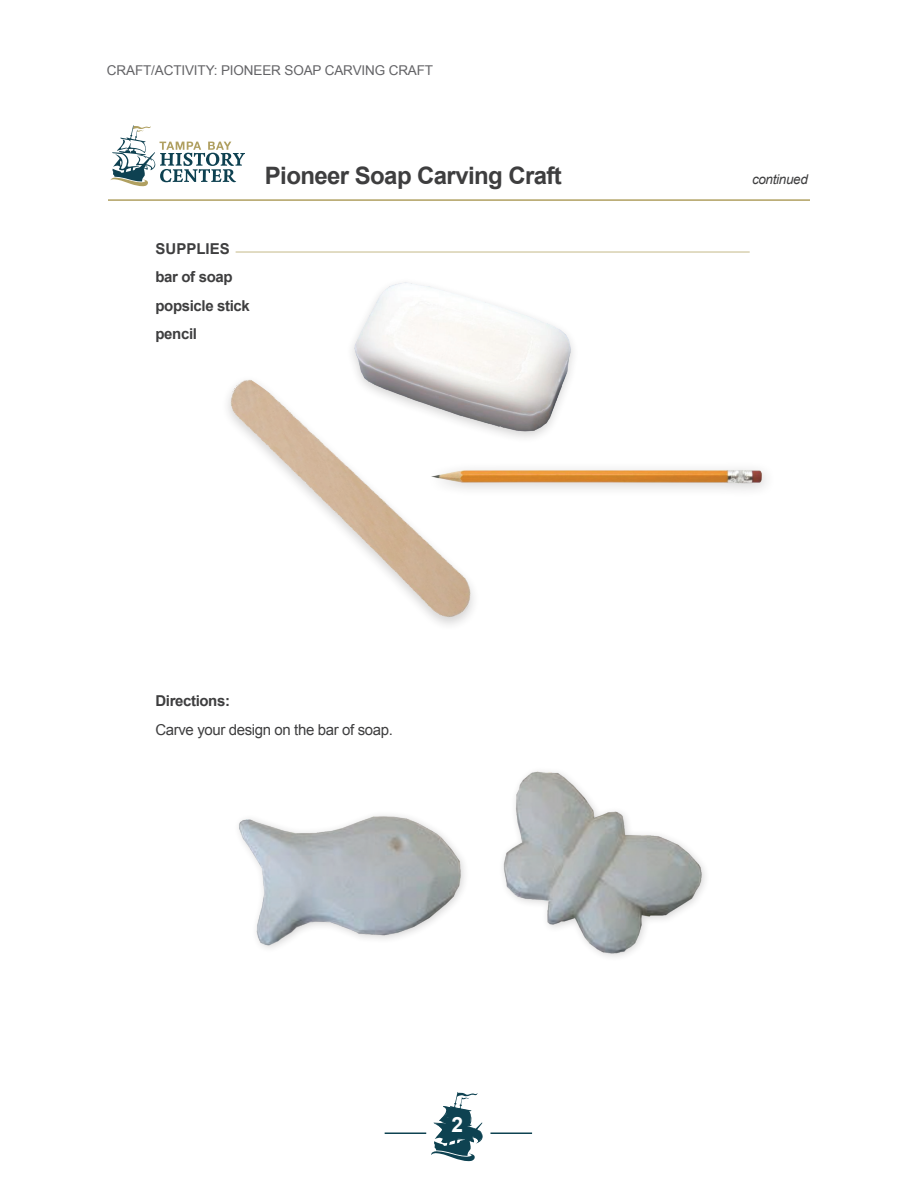
<style>
.page{position:relative;width:918px;height:1188px;background:#fff}
.page>*{position:absolute;margin:0;border:0;box-sizing:border-box;transform-origin:0 0}
.t1{font:700 24px "Arial";letter-spacing:-.025em;color:#3e3e3f}
.t2{font:700 21px "Arial";color:#fff}
.t3{font:700 15px/28.5px "Arial";letter-spacing:-.025em;color:#3e3e3f}
.t4{font:15px "Arial";letter-spacing:-.025em;color:#3e3e3f}
.t5{font:13.5px "Arial";letter-spacing:-.01em;color:#636366}
.t6{font:italic 13.5px "Arial";letter-spacing:-.025em;color:#3e3e3f}
</style>
<div class="page">
<svg style="left:431px;top:1092px;width:52px;height:69px"></svg>
<hr style="left:490px;top:1132px;width:42px;height:2px;background:#0e4251">
<hr style="left:385px;top:1132px;width:41px;height:2px;background:#0e4251">
<svg style="left:111px;top:125px;width:134px;height:61px"></svg>
<hr style="left:108px;top:199px;width:702px;height:2px;background:#b0a061">
<img style="left:504px;top:469px;width:262px;height:21px">
<hr style="left:236px;top:251px;width:514px;height:2px;background:#d8d0b0">
<img style="left:352px;top:282px;width:261px;height:195px">
<img style="left:227px;top:375px;width:277px;height:250px">
<img style="left:238px;top:771px;width:467px;height:186px">
<p class="t5" style="left:107px;top:61px;width:328px">CRAFT/ACTIVITY: PIONEER SOAP CARVING CRAFT</p>
<h1 class="t1" style="left:265px;top:159px;width:299px">Pioneer Soap Carving Craft</h1>
<p class="t6" style="left:752px;top:170px;width:57px">continued</p>
<p class="t3" style="left:156px;top:235px;width:96px">SUPPLIES bar of soap popsicle stick pencil</p>
<p class="t3" style="left:155px;top:687px;width:76px">Directions:</p>
<p class="t4" style="left:155px;top:720px;width:239px">Carve your design on the bar of soap.</p>
<h2 class="t2" style="left:452px;top:1111px;width:13px">2</h2>
</div>
